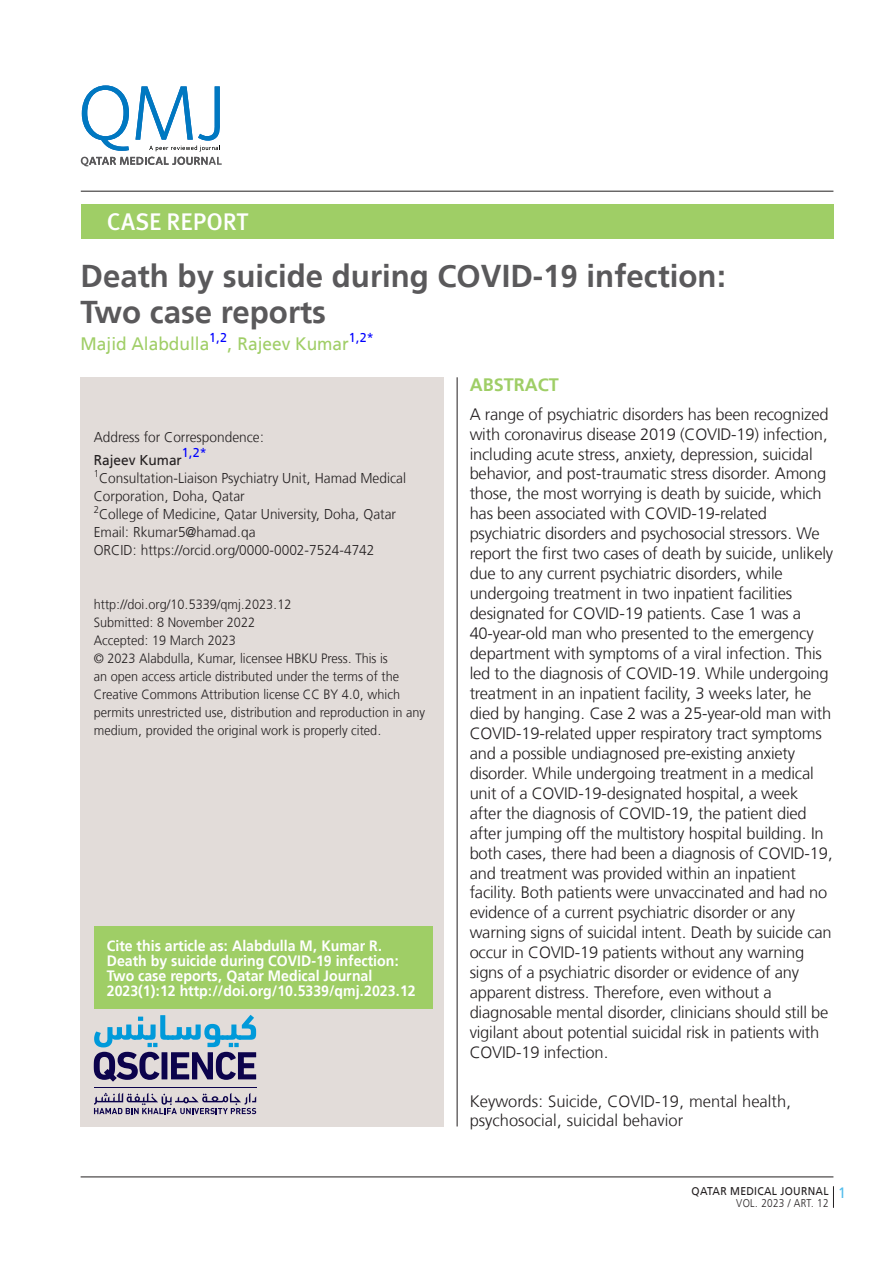
<style>
.page{position:relative;width:893px;height:1263px;background:#fff}
.page>*{position:absolute;margin:0;border:0;box-sizing:border-box;transform-origin:0 0}
.Article_Head{font:700 31.5px/36px "Frutiger LT Arabic 65";color:#5a595b}
.Artical_Head_Above{font:500 24px "Meta Pro";color:#fff}
.Authors{font:18px "Frutiger LT Arabic 55 Roman";color:#a0ce67;scale:.96 1}
.Head1{font:700 18px "Frutiger LT Arabic 65";color:#9fce66}
.Content_main_english{font:300 16.5px/20px "Frutiger LT Arabic 45";letter-spacing:-.015em;color:#231f20}
.Artical_Side_text_wh{font:700 15px/15px "Frutiger LT Arabic 65";color:#fff;scale:.94 1}
.Artical_Side_text{font:300 14.25px/18px "Frutiger LT Arabic 45";color:#231f20;scale:.96 1}
.Artical_side_text_ro{font:14.25px "Frutiger LT Arabic 55 Roman";color:#231f20;scale:.96 1}
.Artical_Side_text_9p{font:300 13.5px/18px "Frutiger LT Arabic 45";color:#231f20;scale:.94 1}
.Artical_side_text_ro-2{font:12.9px "Frutiger LT Arabic 55 Roman";color:#00f;scale:.96 1}
.t1{font:11.25px "Frutiger LT Arabic 55 Roman";letter-spacing:.025em;color:#231f20;scale:.93 1}
.t2{font:300 11.25px "Frutiger LT Arabic 45";letter-spacing:.025em;color:#231f20;scale:.89 1}
.s1{font-size:15px;color:#51bceb}
</style>
<div class="page">
<hr style="left:81px;top:191px;width:752px;height:1px;background:#231f20">
<svg style="left:82px;top:85px;width:47px;height:66px"></svg>
<svg style="left:136px;top:86px;width:84px;height:65px"></svg>
<svg style="left:81px;top:157px;width:141px;height:9px"></svg>
<svg style="left:833px;top:1186px;width:1px;height:22px"></svg>
<hr style="left:81px;top:1177px;width:752px;height:1px;background:#231f20">
<hr style="left:457px;top:377px;width:1px;height:749px;background:#231f20">
<div style="left:81px;top:377px;width:363px;height:749px;background:#e2dcd9"></div>
<div style="left:94px;top:926px;width:338px;height:83px;background:#9fce66"></div>
<hr style="left:94px;top:1087px;width:162px;height:1px;background:#0c034c">
<svg style="left:94px;top:1093px;width:162px;height:21px"></svg>
<svg style="left:94px;top:1015px;width:162px;height:66px"></svg>
<div style="left:81px;top:204px;width:752px;height:35px;background:#9fce66"></div>
<p class="Artical_Head_Above" style="left:107px;top:203px;width:143px">CASE REPORT</p>
<p class="Article_Head" style="left:81px;top:258px;width:648px">Death by suicide during COVID-19 infection:<br>Two case reports</p>
<p class="Authors" style="left:81px;top:330px;width:307px">Majid Alabdulla<sup>1,2</sup>, Rajeev Kumar<sup>1,2*</sup></p>
<p class="Head1" style="left:470px;top:370px;width:91px">ABSTRACT</p>
<p class="Content_main_english" style="left:470px;top:404px;width:365px">A range of psychiatric disorders has been recognized with coronavirus disease 2019 (COVID-19) infection, including acute stress, anxiety, depression, suicidal behavior, and post-traumatic stress disorder. Among those, the most worrying is death by suicide, which has been associated with COVID-19-related psychiatric disorders and psychosocial stressors. We report the first two cases of death by suicide, unlikely due to any current psychiatric disorders, while undergoing treatment in two inpatient facilities designated for COVID-19 patients. Case 1 was a 40-year-old man who presented to the emergency department with symptoms of a viral infection. This led to the diagnosis of COVID-19. While undergoing treatment in an inpatient facility, 3 weeks later, he died by hanging. Case 2 was a 25-year-old man with COVID-19-related upper respiratory tract symptoms and a possible undiagnosed pre-existing anxiety disorder. While undergoing treatment in a medical unit of a COVID-19-designated hospital, a week after the diagnosis of COVID-19, the patient died after jumping off the multistory hospital building. In both cases, there had been a diagnosis of COVID-19, and treatment was provided within an inpatient facility. Both patients were unvaccinated and had no evidence of a current psychiatric disorder or any warning signs of suicidal intent. Death by suicide can occur in COVID-19 patients without any warning signs of a psychiatric disorder or evidence of any apparent distress. Therefore, even without a diagnosable mental disorder, clinicians should still be vigilant about potential suicidal risk in patients with COVID-19 infection.</p>
<p class="Content_main_english" style="left:470px;top:1090px;width:323px">Keywords: Suicide, COVID-19, mental health, psychosocial, suicidal behavior</p>
<p class="Artical_Side_text" style="left:94px;top:428px;width:179px">Address for Correspondence:</p>
<p class="Artical_side_text_ro" style="left:94px;top:449px;width:93px">Rajeev Kumar</p>
<p class="Artical_side_text_ro-2" style="left:182px;top:443px;width:27px">1,2*</p>
<p class="Artical_Side_text" style="left:94px;top:468px;width:327px"><sup>1</sup>Consultation-Liaison Psychiatry Unit, Hamad Medical<br>Corporation, Doha, Qatar</p>
<p class="Artical_Side_text" style="left:94px;top:504px;width:317px"><sup>2</sup>College of Medicine, Qatar University, Doha, Qatar</p>
<p class="Artical_Side_text" style="left:94px;top:522px;width:170px">Email: Rkumar5@hamad.qa</p>
<p class="Artical_Side_text" style="left:94px;top:540px;width:294px">ORCID: https://orcid.org/0000-0002-7524-4742</p>
<p class="Artical_Side_text_9p" style="left:94px;top:595px;width:212px">http://doi.org/10.5339/qmj.2023.12</p>
<p class="Artical_Side_text_9p" style="left:94px;top:613px;width:173px">Submitted: 8 November 2022</p>
<p class="Artical_Side_text_9p" style="left:94px;top:631px;width:153px">Accepted: 19 March 2023</p>
<p class="Artical_Side_text_9p" style="left:94px;top:649px;width:354px">© 2023 Alabdulla, Kumar, licensee HBKU Press. This is<br>an open access article distributed under the terms of the Creative Commons Attribution license CC BY 4.0, which permits unrestricted use, distribution and reproduction in any medium, provided the original work is properly cited.</p>
<p class="Artical_Side_text_wh" style="left:107px;top:938px;width:330px">Cite this article as: Alabdulla M, Kumar R.<br>Death by suicide during COVID-19 infection:<br>Two case reports, Qatar Medical Journal 2023(1):12 http://doi.org/10.5339/qmj.2023.12</p>
<p class="t1" style="left:692px;top:1182px;width:168px">QATAR MEDICAL JOURNAL <span class="s1">1</span></p>
<p class="t2" style="left:736px;top:1194px;width:105px">VOL. 2023 / ART. 12</p>
</div>
